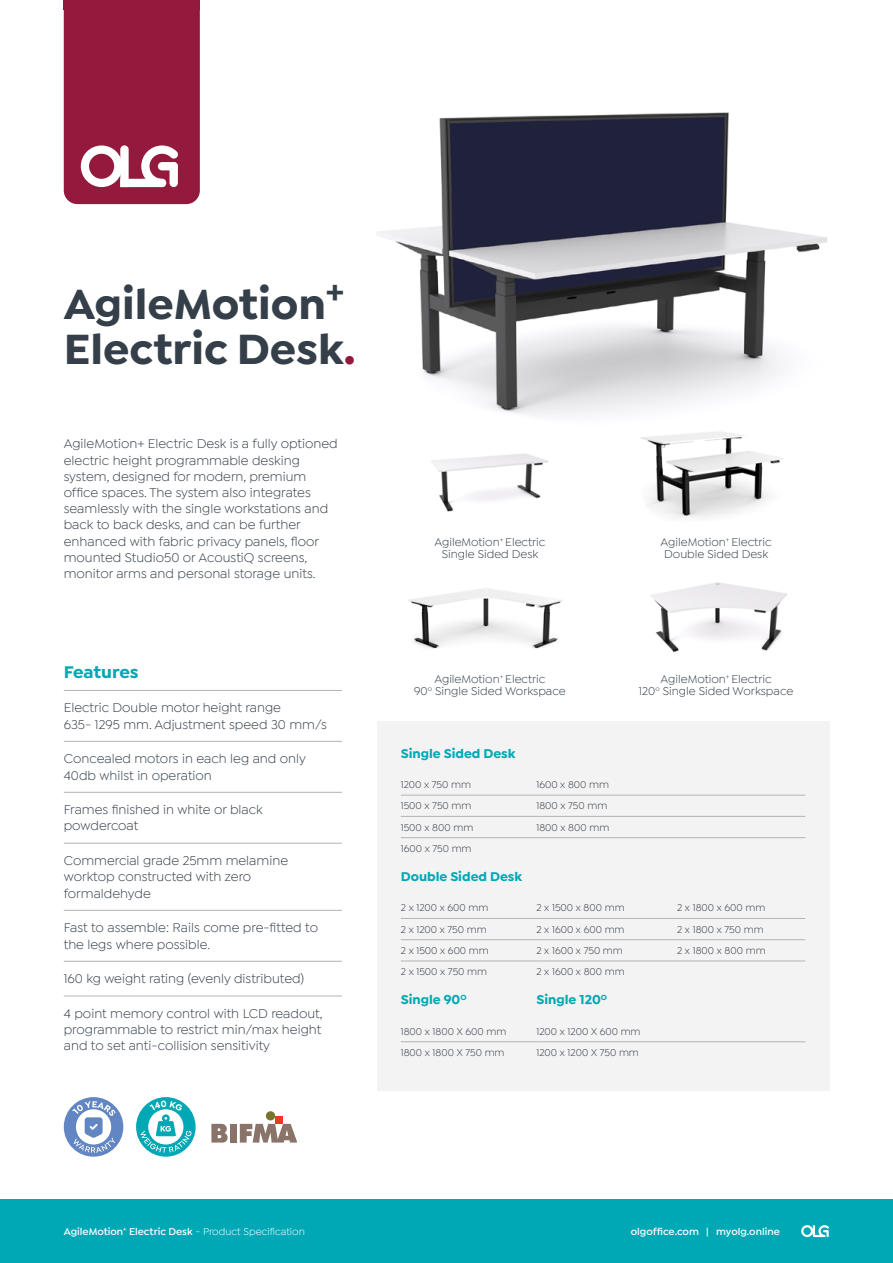
<style>
.page{position:relative;width:893px;height:1263px;background:#fff}
.page>*{position:absolute;margin:0;border:0;box-sizing:border-box;transform-origin:0 0}
.t1{font:700 45px/45px "Isidora Sans";color:#343f49}
.t2{font:700 18px "Isidora Sans";letter-spacing:-.005em;color:#00a8b5}
.t3{font:13.5px/16.2px "Isidora Sans";color:#343f49}
.t4{font:700 13.5px "Isidora Sans";color:#00a8b5}
.t5{font:12px/12px "Isidora Sans";color:#343f49;text-align:center}
.t6{font:10.5px "Isidora Sans";color:#343f49}
.t7{font:600 10.5px "Isidora Sans";color:#fff}
.s1{color:#931a3c}
.s2{font-weight:400}
</style>
<div class="page">
<div style="left:377px;top:721px;width:452px;height:370px;background:#f4f3f3"></div>
<img style="left:641px;top:432px;width:142px;height:86px">
<img style="left:431px;top:453px;width:118px;height:59px">
<img style="left:409px;top:588px;width:154px;height:61px">
<img style="left:651px;top:582px;width:136px;height:71px">
<img style="left:377px;top:112px;width:450px;height:303px">
<hr style="left:64px;top:792px;width:278px;height:1px;background:#b3b4b2">
<hr style="left:64px;top:741px;width:278px;height:1px;background:#b3b4b2">
<hr style="left:64px;top:843px;width:278px;height:1px;background:#b3b4b2">
<hr style="left:64px;top:910px;width:278px;height:1px;background:#b3b4b2">
<hr style="left:64px;top:961px;width:278px;height:1px;background:#b3b4b2">
<hr style="left:64px;top:996px;width:278px;height:1px;background:#b3b4b2">
<hr style="left:64px;top:690px;width:278px;height:1px;background:#b3b4b2">
<hr style="left:401px;top:795px;width:135px;height:1px;background:#b3b4b2">
<hr style="left:536px;top:795px;width:141px;height:1px;background:#b3b4b2">
<hr style="left:677px;top:795px;width:128px;height:1px;background:#b3b4b2">
<hr style="left:401px;top:816px;width:135px;height:1px;background:#b3b4b2">
<hr style="left:536px;top:816px;width:141px;height:1px;background:#b3b4b2">
<hr style="left:677px;top:816px;width:128px;height:1px;background:#b3b4b2">
<hr style="left:401px;top:837px;width:135px;height:1px;background:#b3b4b2">
<hr style="left:536px;top:837px;width:141px;height:1px;background:#b3b4b2">
<hr style="left:677px;top:837px;width:128px;height:1px;background:#b3b4b2">
<hr style="left:401px;top:918px;width:135px;height:1px;background:#b3b4b2">
<hr style="left:536px;top:918px;width:141px;height:1px;background:#b3b4b2">
<hr style="left:677px;top:918px;width:128px;height:1px;background:#b3b4b2">
<hr style="left:401px;top:939px;width:135px;height:1px;background:#b3b4b2">
<hr style="left:536px;top:939px;width:141px;height:1px;background:#b3b4b2">
<hr style="left:677px;top:939px;width:128px;height:1px;background:#b3b4b2">
<hr style="left:401px;top:961px;width:135px;height:1px;background:#b3b4b2">
<hr style="left:536px;top:961px;width:141px;height:1px;background:#b3b4b2">
<hr style="left:677px;top:961px;width:128px;height:1px;background:#b3b4b2">
<hr style="left:401px;top:1041px;width:135px;height:1px;background:#b3b4b2">
<hr style="left:536px;top:1041px;width:141px;height:1px;background:#b3b4b2">
<hr style="left:677px;top:1041px;width:128px;height:1px;background:#b3b4b2">
<div style="left:230px;top:1124px;width:7px;height:18px;background:#8a7369"></div>
<svg style="left:211px;top:1124px;width:17px;height:18px"></svg>
<svg style="left:240px;top:1124px;width:57px;height:18px"></svg>
<div style="left:275px;top:1116px;width:8px;height:8px;background:#ee3824"></div>
<div style="left:266px;top:1111px;width:9px;height:9px;background:#7a732e;border-radius:50%"></div>
<svg style="left:64px;top:1097px;width:59px;height:60px"></svg>
<svg style="left:136px;top:1097px;width:60px;height:60px"></svg>
<div style="left:0;top:1199px;width:893px;height:64px;background:#00a8b5"></div>
<svg style="left:801px;top:1225px;width:28px;height:12px"></svg>
<svg style="left:64px;top:0;width:136px;height:204px;background:#9b2d4c"></svg>
<h1 class="t1" style="left:64px;top:282px;width:293px">AgileMotion<sup>+<br></sup>Electric Desk<span class="s1">.</span></h1>
<p class="t3" style="left:64px;top:436px;width:275px">AgileMotion+ Electric Desk is a fully optioned electric height programmable desking system, designed for modern, premium office spaces. The system also integrates seamlessly with the single workstations and back to back desks, and can be further enhanced with fabric privacy panels, floor mounted Studio50 or AcoustiQ screens, monitor arms and personal storage units.</p>
<h2 class="t2" style="left:64px;top:661px;width:76px">Features</h2>
<p class="t3" style="left:64px;top:700px;width:265px">Electric Double motor height range<br>635- 1295 mm. Adjustment speed 30 mm/s</p>
<p class="t3" style="left:64px;top:751px;width:244px">Concealed motors in each leg and only<br>40db whilst in operation</p>
<p class="t3" style="left:64px;top:802px;width:201px">Frames finished in white or black powdercoat</p>
<p class="t3" style="left:64px;top:852px;width:226px">Commercial grade 25mm melamine worktop constructed with zero formaldehyde</p>
<p class="t3" style="left:64px;top:920px;width:256px">Fast to assemble: Rails come pre-fitted to the legs where possible.</p>
<p class="t3" style="left:64px;top:971px;width:242px">160 kg weight rating (evenly distributed)</p>
<p class="t3" style="left:64px;top:1005px;width:260px;text-align:justify">4 point memory control with LCD readout, programmable to restrict min/max height and to set anti-collision sensitivity</p>
<p class="t5" style="left:434px;top:536px;width:113px">AgileMotion<sup>+</sup> Electric<br>Single Sided Desk</p>
<p class="t5" style="left:414px;top:673px;width:153px">AgileMotion<sup>+</sup> Electric<br>90<sup>o</sup> Single Sided Workspace</p>
<p class="t5" style="left:661px;top:536px;width:113px">AgileMotion<sup>+</sup> Electric<br>Double Sided Desk</p>
<p class="t5" style="left:639px;top:673px;width:156px">AgileMotion<sup>+</sup> Electric<br>120<sup>o</sup> Single Sided Workspace</p>
<p class="t4" style="left:401px;top:745px;width:116px">Single Sided Desk</p>
<p class="t6" style="left:401px;top:779px;width:72px">1200 x 750 mm</p>
<p class="t6" style="left:536px;top:779px;width:74px">1600 x 800 mm</p>
<p class="t6" style="left:401px;top:800px;width:72px">1500 x 750 mm</p>
<p class="t6" style="left:536px;top:800px;width:73px">1800 x 750 mm</p>
<p class="t6" style="left:401px;top:821px;width:74px">1500 x 800 mm</p>
<p class="t6" style="left:536px;top:821px;width:74px">1800 x 800 mm</p>
<p class="t6" style="left:401px;top:843px;width:72px">1600 x 750 mm</p>
<p class="t4" style="left:401px;top:868px;width:123px">Double Sided Desk</p>
<p class="t6" style="left:401px;top:902px;width:89px">2 x 1200 x 600 mm</p>
<p class="t6" style="left:536px;top:902px;width:90px">2 x 1500 x 800 mm</p>
<p class="t6" style="left:677px;top:902px;width:90px">2 x 1800 x 600 mm</p>
<p class="t6" style="left:401px;top:923px;width:88px">2 x 1200 x 750 mm</p>
<p class="t6" style="left:536px;top:923px;width:90px">2 x 1600 x 600 mm</p>
<p class="t6" style="left:677px;top:923px;width:88px">2 x 1800 x 750 mm</p>
<p class="t6" style="left:401px;top:945px;width:90px">2 x 1500 x 600 mm</p>
<p class="t6" style="left:536px;top:945px;width:88px">2 x 1600 x 750 mm</p>
<p class="t6" style="left:677px;top:945px;width:90px">2 x 1800 x 800 mm</p>
<p class="t6" style="left:401px;top:966px;width:88px">2 x 1500 x 750 mm</p>
<p class="t6" style="left:536px;top:966px;width:90px">2 x 1600 x 800 mm</p>
<p class="t4" style="left:401px;top:991px;width:67px">Single 90<sup>O</sup></p>
<p class="t4" style="left:536px;top:991px;width:72px">Single 120<sup>O</sup></p>
<p class="t6" style="left:401px;top:1025px;width:107px">1800 x 1800 X 600 mm</p>
<p class="t6" style="left:536px;top:1025px;width:106px">1200 x 1200 X 600 mm</p>
<p class="t6" style="left:401px;top:1047px;width:105px">1800 x 1800 X 750 mm</p>
<p class="t6" style="left:536px;top:1047px;width:104px">1200 x 1200 X 750 mm</p>
<p class="t7" style="left:64px;top:1225px;width:243px">AgileMotion<sup>+</sup> Electric Desk <span class="s2">- Product Specification</span></p>
<p class="t7" style="left:631px;top:1225px;width:151px">olgoffice.com | myolg.online</p>
</div>
